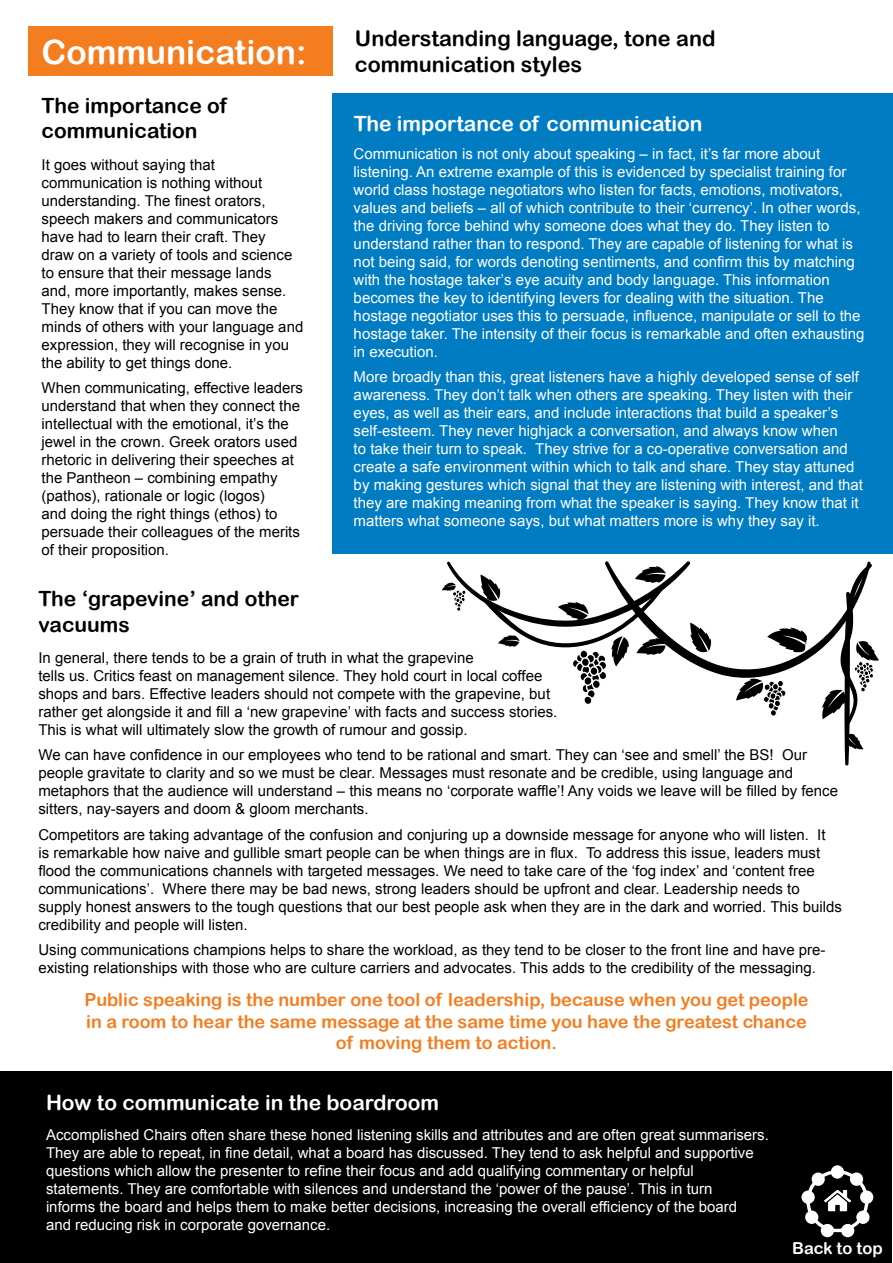
<style>
.page{position:relative;width:893px;height:1263px;background:#fff}
.page>*{position:absolute;margin:0;border:0;box-sizing:border-box;transform-origin:0 0}
.t1{font:33.6px "Arial Rounded MT Bold";color:#fff}
.t2{font:21.6px/26px "Arial Rounded MT Bold";color:#000}
.t3{font:21px "Arial Rounded MT Bold";color:#fff}
.t4{font:21px/25.2px "Arial Rounded MT Bold";color:#000}
.t5{font:18px/21.6px "Arial Rounded MT Bold";color:#f47d20;text-align:center}
.t6{font:16.5px "Arial Rounded MT Bold";color:#fff}
.t7{font:15px/18px "Arial";color:#000}
.t8{font:15px/18px "Arial";color:#fff}
</style>
<div class="page">
<svg style="left:442px;top:561px;width:437px;height:205px"></svg>
<div style="left:28px;top:26px;width:304px;height:49px;background:#f47d20"></div>
<div style="left:332px;top:94px;width:561px;height:460px;background:#007cc3"></div>
<div style="left:1px;top:1071px;width:891px;height:192px;background:#000"></div>
<div style="left:806px;top:1170px;width:62px;height:62px;border:3px solid #fff;border-radius:50%"></div>
<div style="left:850px;top:1172px;width:13px;height:14px;background:#fff;border-radius:50%"></div>
<div style="left:856px;top:1210px;width:13px;height:14px;background:#fff;border-radius:50%"></div>
<div style="left:860px;top:1190px;width:13px;height:14px;background:#fff;border-radius:50%"></div>
<div style="left:841px;top:1224px;width:13px;height:13px;background:#fff;border-radius:50%"></div>
<div style="left:821px;top:1224px;width:13px;height:13px;background:#fff;border-radius:50%"></div>
<div style="left:805px;top:1210px;width:13px;height:14px;background:#fff;border-radius:50%"></div>
<div style="left:801px;top:1190px;width:14px;height:14px;background:#fff;border-radius:50%"></div>
<div style="left:812px;top:1172px;width:13px;height:14px;background:#fff;border-radius:50%"></div>
<div style="left:831px;top:1165px;width:13px;height:14px;background:#fff;border-radius:50%"></div>
<img style="left:824px;top:1190px;width:26px;height:22px">
<h1 class="t1" style="left:42px;top:32px;width:267px">Communication:</h1>
<h2 class="t2" style="left:355px;top:25px;width:362px">Understanding language, tone and communication styles</h2>
<h3 class="t4" style="left:42px;top:93px;width:187px">The importance of communication</h3>
<h3 class="t3" style="left:354px;top:111px;width:350px">The importance of communication</h3>
<p class="t7" style="left:42px;top:155px;width:263px">It goes without saying that communication is nothing without understanding. The finest orators, speech makers and communicators have had to learn their craft. They<br>draw on a variety of tools and science to ensure that their message lands and, more importantly, makes sense.<br>They know that if you can move the minds of others with your language and expression, they will recognise in you the ability to get things done.</p>
<p class="t7" style="left:42px;top:379px;width:263px">When communicating, effective leaders understand that when they connect the intellectual with the emotional, it’s the jewel in the crown. Greek orators used rhetoric in delivering their speeches at the Pantheon – combining empathy (pathos), rationale or logic (logos)<br>and doing the right things (ethos) to persuade their colleagues of the merits of their proposition.</p>
<h3 class="t4" style="left:38px;top:586px;width:262px">The ‘grapevine’ and other vacuums</h3>
<p class="t8" style="left:354px;top:144px;width:512px">Communication is not only about speaking – in fact, it’s far more about listening. An extreme example of this is evidenced by specialist training for world class hostage negotiators who listen for facts, emotions, motivators, values and beliefs – all of which contribute to their ‘currency’. In other words, the driving force behind why someone does what they do. They listen to understand rather than to respond. They are capable of listening for what is not being said, for words denoting sentiments, and confirm this by matching with the hostage taker’s eye acuity and body language. This information becomes the key to identifying levers for dealing with the situation. The hostage negotiator uses this to persuade, influence, manipulate or sell to the hostage taker. The intensity of their focus is remarkable and often exhausting in execution.</p>
<p class="t8" style="left:354px;top:368px;width:511px">More broadly than this, great listeners have a highly developed sense of self awareness. They don’t talk when others are speaking. They listen with their eyes, as well as their ears, and include interactions that build a speaker’s self-esteem. They never highjack a conversation, and always know when<br>to take their turn to speak. They strive for a co-operative conversation and create a safe environment within which to talk and share. They stay attuned by making gestures which signal that they are listening with interest, and that they are making meaning from what the speaker is saying. They know that it matters what someone says, but what matters more is why they say it.</p>
<p class="t7" style="left:38px;top:649px;width:520px">In general, there tends to be a grain of truth in what the grapevine<br>tells us. Critics feast on management silence. They hold court in local coffee shops and bars. Effective leaders should not compete with the grapevine, but rather get alongside it and fill a ‘new grapevine’ with facts and success stories.<br>This is what will ultimately slow the growth of rumour and gossip.</p>
<p class="t7" style="left:38px;top:746px;width:801px">We can have confidence in our employees who tend to be rational and smart. They can ‘see and smell’ the BS! Our people gravitate to clarity and so we must be clear. Messages must resonate and be credible, using language and metaphors that the audience will understand – this means no ‘corporate waffle’! Any voids we leave will be filled by fence sitters, nay-sayers and doom &amp; gloom merchants.</p>
<p class="t7" style="left:38px;top:826px;width:805px">Competitors are taking advantage of the confusion and conjuring up a downside message for anyone who will listen. It<br>is remarkable how naive and gullible smart people can be when things are in flux. To address this issue, leaders must flood the communications channels with targeted messages. We need to take care of the ‘fog index’ and ‘content free communications’. Where there may be bad news, strong leaders should be upfront and clear. Leadership needs to supply honest answers to the tough questions that our best people ask when they are in the dark and worried. This builds credibility and people will listen.</p>
<p class="t7" style="left:38px;top:941px;width:789px">Using communications champions helps to share the workload, as they tend to be closer to the front line and have pre&shy;existing relationships with those who are culture carriers and advocates. This adds to the credibility of the messaging.</p>
<p class="t5" style="left:84px;top:988px;width:726px">Public speaking is the number one tool of leadership, because when you get people in a room to hear the same message at the same time you have the greatest chance of moving them to action.</p>
<h3 class="t3" style="left:46px;top:1090px;width:394px">How to communicate in the boardroom</h3>
<p class="t8" style="left:46px;top:1125px;width:724px">Accomplished Chairs often share these honed listening skills and attributes and are often great summarisers.<br>They are able to repeat, in fine detail, what a board has discussed. They tend to ask helpful and supportive questions which allow the presenter to refine their focus and add qualifying commentary or helpful statements. They are comfortable with silences and understand the ‘power of the pause’. This in turn<br>informs the board and helps them to make better decisions, increasing the overall efficiency of the board<br>and reducing risk in corporate governance.</p>
<p class="t6" style="left:792px;top:1238px;width:92px">Back to top</p>
</div>
